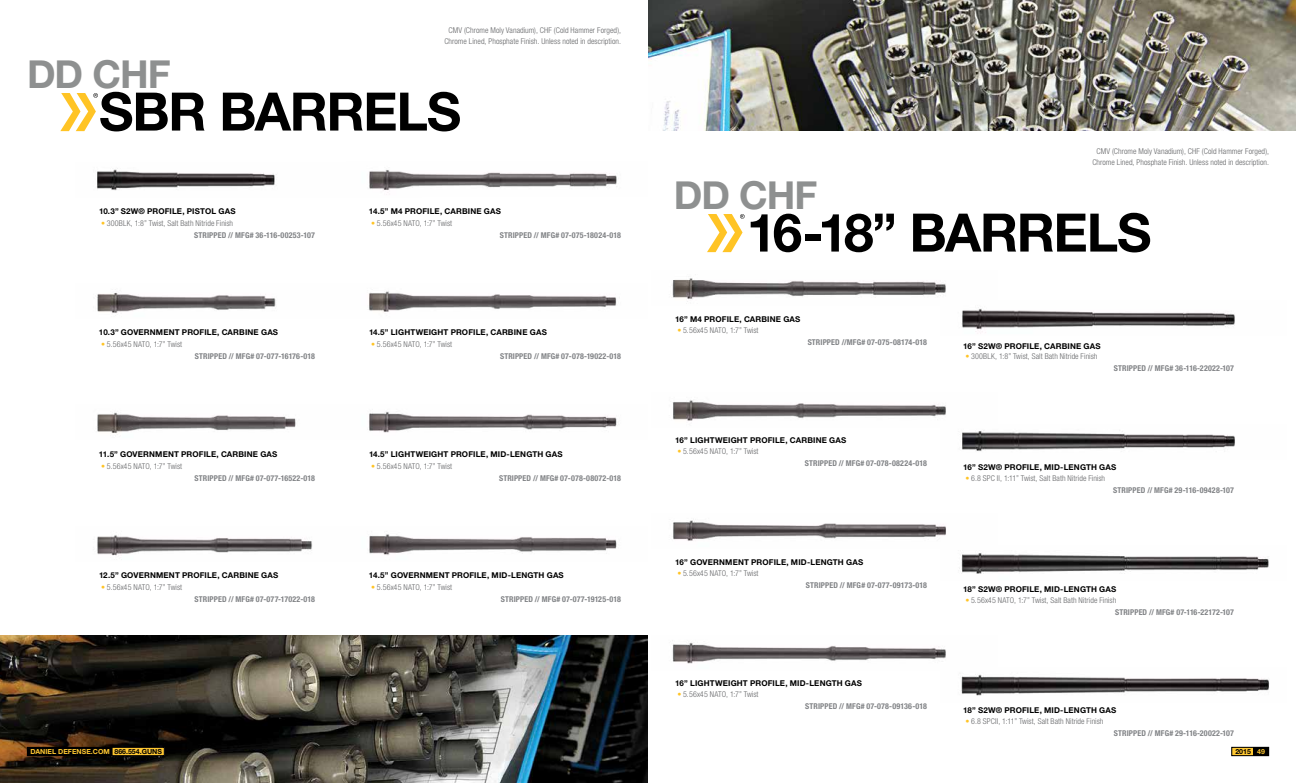
<style>
.page{position:relative;width:1296px;height:783px;background:#fff}
.page>*{position:absolute;margin:0;border:0;box-sizing:border-box;transform-origin:0 0}
.t1{font:700 53.1px "Helvetica Neue LT Std";letter-spacing:-.03em;color:#000}
.t2{font:700 38.6px "Helvetica Neue LT Std";letter-spacing:-.025em;color:#8e9090}
.t3{font:300 condensed 8px/12px "Helvetica Neue LT Std";letter-spacing:.01em;color:#636466}
.t4{font:700 8px "Helvetica Neue LT Std";letter-spacing:.02em;color:#000}
.t5{font:700 condensed 8px "Helvetica Neue LT Std";letter-spacing:.015em;color:#808285}
.t6{font:700 7px "Helvetica Neue LT Std";color:#ffc832}
.t7{font:700 7px "Helvetica Neue LT Std";color:#000}
.s1{font-weight:400;font-stretch:normal;color:#ffc425}
.s2{font-weight:700;color:#808285}
.s3{color:#000}
.s4{color:#ffc832}
</style>
<div class="page">
<img style="left:97px;top:168px;width:180px;height:23px">
<img style="left:97px;top:293px;width:179px;height:20px">
<img style="left:97px;top:412px;width:199px;height:23px">
<img style="left:97px;top:535px;width:215px;height:21px">
<img style="left:369px;top:169px;width:248px;height:22px">
<img style="left:368px;top:291px;width:249px;height:21px">
<img style="left:369px;top:411px;width:248px;height:22px">
<img style="left:369px;top:534px;width:248px;height:21px">
<img style="left:672px;top:278px;width:274px;height:24px">
<img style="left:672px;top:400px;width:274px;height:21px">
<img style="left:673px;top:520px;width:273px;height:21px">
<img style="left:672px;top:640px;width:274px;height:24px">
<img style="left:940px;top:301px;width:295px;height:31px">
<img style="left:962px;top:430px;width:273px;height:21px">
<img style="left:959px;top:553px;width:310px;height:21px">
<img style="left:961px;top:674px;width:308px;height:22px">
<img style="left:0;top:635px;width:648px;height:148px">
<img style="left:648px;top:0;width:648px;height:130px">
<svg style="left:707px;top:214px;width:38px;height:38px"></svg>
<svg style="left:60px;top:93px;width:38px;height:38px"></svg>
<div style="left:1232px;top:747px;width:23px;height:9px;background:#ffc832"></div>
<div style="left:1231px;top:747px;width:38px;height:9px;border:1px solid #000"></div>
<div style="left:1254px;top:747px;width:15px;height:9px;background:#000"></div>
<div style="left:27px;top:747px;width:137px;height:9px;background:#ffc832"></div>
<div style="left:27px;top:747px;width:138px;height:9px;border:1px solid #000"></div>
<div style="left:27px;top:747px;width:85px;height:9px;background:#000"></div>
<p class="t3" style="left:444px;top:24px;width:178px;line-height:11px;text-align:center">CMV (Chrome Moly Vanadium), CHF (Cold Hammer Forged),<br>Chrome Lined, Phosphate Finish. Unless noted in description.</p>
<h2 class="t2" style="left:27px;top:51px;width:145px">DD CHF</h2>
<h1 class="t1" style="left:99px;top:79px;width:364px">SBR BARRELS</h1>
<p class="t4" style="left:99px;top:206px;width:138px">10.3” S2W® PROFILE, PISTOL GAS</p>
<p class="t3" style="left:194px;top:217px;width:122px;text-indent:-93px"><span class="s1">•</span> 300BLK, 1:8” Twist, Salt Bath Nitride Finish<br><span class="s2">STRIPPED // MFG# 36-116-00253-107</span></p>
<p class="t4" style="left:369px;top:206px;width:134px">14.5” M4 PROFILE, CARBINE GAS</p>
<p class="t3" style="left:371px;top:217px;width:83px"><span class="s1">•</span> 5.56x45 NATO, 1:7” Twist</p>
<p class="t5" style="left:500px;top:230px;width:123px">STRIPPED // MFG# 07-075-18024-018</p>
<p class="t4" style="left:99px;top:327px;width:181px">10.3” GOVERNMENT PROFILE, CARBINE GAS</p>
<p class="t3" style="left:101px;top:338px;width:83px"><span class="s1">•</span> 5.56x45 NATO, 1:7” Twist</p>
<p class="t5" style="left:195px;top:351px;width:122px">STRIPPED // MFG# 07-077-16176-018</p>
<p class="t4" style="left:369px;top:327px;width:179px">14.5” LIGHTWEIGHT PROFILE, CARBINE GAS</p>
<p class="t3" style="left:371px;top:338px;width:83px"><span class="s1">•</span> 5.56x45 NATO, 1:7” Twist</p>
<p class="t5" style="left:500px;top:351px;width:122px">STRIPPED // MFG# 07-078-19022-018</p>
<p class="t4" style="left:99px;top:449px;width:180px">11.5” GOVERNMENT PROFILE, CARBINE GAS</p>
<p class="t3" style="left:101px;top:460px;width:83px"><span class="s1">•</span> 5.56x45 NATO, 1:7” Twist</p>
<p class="t5" style="left:195px;top:473px;width:122px">STRIPPED // MFG# 07-077-16522-018</p>
<p class="t4" style="left:369px;top:449px;width:195px">14.5” LIGHTWEIGHT PROFILE, MID-LENGTH GAS</p>
<p class="t3" style="left:371px;top:460px;width:83px"><span class="s1">•</span> 5.56x45 NATO, 1:7” Twist</p>
<p class="t5" style="left:499px;top:473px;width:123px">STRIPPED // MFG# 07-078-08072-018</p>
<p class="t4" style="left:99px;top:570px;width:181px">12.5” GOVERNMENT PROFILE, CARBINE GAS</p>
<p class="t3" style="left:101px;top:581px;width:83px"><span class="s1">•</span> 5.56x45 NATO, 1:7” Twist</p>
<p class="t5" style="left:195px;top:594px;width:122px">STRIPPED // MFG# 07-077-17022-018</p>
<p class="t4" style="left:369px;top:570px;width:196px">14.5” GOVERNMENT PROFILE, MID-LENGTH GAS</p>
<p class="t3" style="left:371px;top:581px;width:83px"><span class="s1">•</span> 5.56x45 NATO, 1:7” Twist</p>
<p class="t5" style="left:501px;top:594px;width:122px">STRIPPED // MFG# 07-077-19125-018</p>
<p class="t3" style="left:1092px;top:145px;width:178px;line-height:11px;text-align:center">CMV (Chrome Moly Vanadium), CHF (Cold Hammer Forged),<br>Chrome Lined, Phosphate Finish. Unless noted in description.</p>
<h2 class="t2" style="left:674px;top:172px;width:145px">DD CHF</h2>
<h1 class="t1" style="left:747px;top:200px;width:406px">16-18” BARRELS</h1>
<p class="t4" style="left:675px;top:314px;width:127px">16” M4 PROFILE, CARBINE GAS</p>
<p class="t3" style="left:678px;top:324px;width:83px"><span class="s1">•</span> 5.56x45 NATO, 1:7” Twist</p>
<p class="t5" style="left:808px;top:337px;width:121px">STRIPPED //MFG# 07-075-08174-018</p>
<p class="t4" style="left:675px;top:435px;width:172px">16” LIGHTWEIGHT PROFILE, CARBINE GAS</p>
<p class="t3" style="left:678px;top:445px;width:83px"><span class="s1">•</span> 5.56x45 NATO, 1:7” Twist</p>
<p class="t5" style="left:805px;top:458px;width:124px">STRIPPED // MFG# 07-078-08224-018</p>
<p class="t4" style="left:675px;top:557px;width:189px">16” GOVERNMENT PROFILE, MID-LENGTH GAS</p>
<p class="t3" style="left:678px;top:567px;width:83px"><span class="s1">•</span> 5.56x45 NATO, 1:7” Twist</p>
<p class="t5" style="left:806px;top:580px;width:123px">STRIPPED // MFG# 07-077-09173-018</p>
<p class="t4" style="left:675px;top:678px;width:188px">16” LIGHTWEIGHT PROFILE, MID-LENGTH GAS</p>
<p class="t3" style="left:678px;top:688px;width:83px"><span class="s1">•</span> 5.56x45 NATO, 1:7” Twist</p>
<p class="t5" style="left:805px;top:701px;width:123px">STRIPPED // MFG# 07-078-09136-018</p>
<p class="t4" style="left:963px;top:341px;width:139px">16” S2W® PROFILE, CARBINE GAS</p>
<p class="t3" style="left:966px;top:350px;width:133px"><span class="s1">•</span> 300BLK, 1:8” Twist, Salt Bath Nitride Finish</p>
<p class="t5" style="left:1114px;top:363px;width:122px">STRIPPED // MFG# 36-116-22022-107</p>
<p class="t4" style="left:963px;top:462px;width:155px">16” S2W® PROFILE, MID-LENGTH GAS</p>
<p class="t3" style="left:966px;top:472px;width:141px"><span class="s1">•</span> 6.8 SPC II, 1:11” Twist, Salt Bath Nitride Finish</p>
<p class="t5" style="left:1113px;top:485px;width:122px">STRIPPED // MFG# 29-116-09428-107</p>
<p class="t4" style="left:963px;top:584px;width:155px">18” S2W® PROFILE, MID-LENGTH GAS</p>
<p class="t3" style="left:1115px;top:594px;width:121px;text-indent:-150px"><span class="s1">•</span> 5.56x45 NATO, 1:7” Twist, Salt Bath Nitride Finish<br><span class="s2">STRIPPED // MFG# 07-116-22172-107</span></p>
<p class="t4" style="left:963px;top:705px;width:155px">18” S2W® PROFILE, MID-LENGTH GAS</p>
<p class="t3" style="left:966px;top:715px;width:139px"><span class="s1">•</span> 6.8 SPCII, 1:11” Twist, Salt Bath Nitride Finish</p>
<p class="t5" style="left:1114px;top:728px;width:122px">STRIPPED // MFG# 29-116-20022-107</p>
<p class="t6" style="left:30px;top:747px;width:133px">DANIEL DEFENSE.COM <span class="s3">866.554.GUNS</span></p>
<p class="t7" style="left:1235px;top:747px;width:31px">2015 <span class="s4">49</span></p>
</div>
